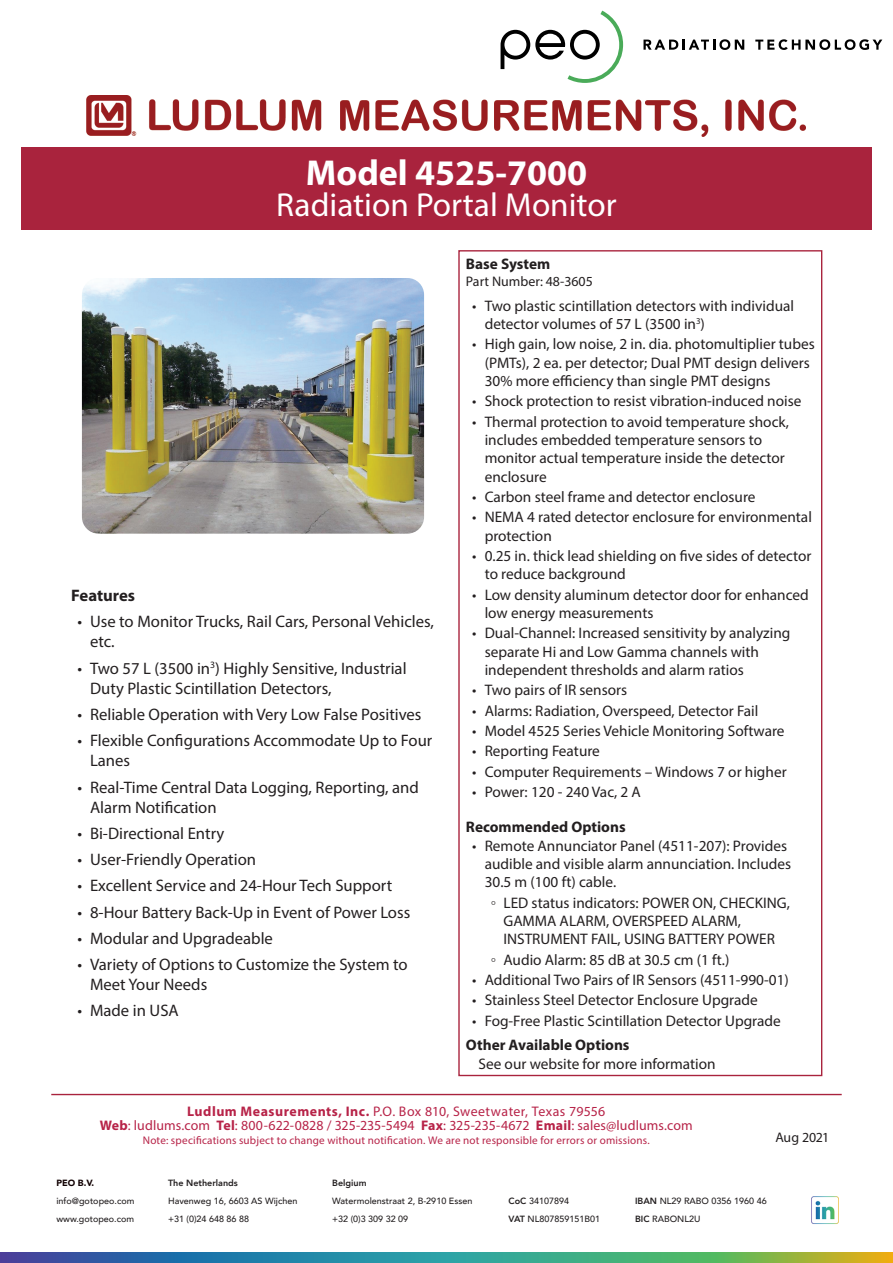
<style>
.page{position:relative;width:893px;height:1263px;background:#fff}
.page>*{position:absolute;margin:0;border:0;box-sizing:border-box;transform-origin:0 0}
.t1{font:700 36.15px "Myriad Pro";color:#fff}
.t2{font:33.3px "Myriad Pro";color:#fff}
.t3{font:16.65px/20px "Myriad Pro";color:#231f20}
.t4{font:700 16.65px "Myriad Pro";color:#231f20}
.t5{font:15.3px/18.3px "Myriad Pro";color:#231f20}
.t6{font:700 15.3px "Myriad Pro";color:#231f20}
.t7{font:13.95px/14px "Myriad Pro";letter-spacing:.01em;color:#b72348;text-align:center}
.t8{font:13.95px "Myriad Pro";color:#231f20}
.t9{font:11.1px "Myriad Pro";letter-spacing:.02em;color:#b72348}
.t10{font:500 9px "Avenir";color:#231f20}
.t11{font:800 9px "Avenir";color:#231f20}
.t12{font:900 9px "Avenir";color:#110002}
.s1{font-family:"Calibri"}
.s2{font-weight:700}
.s3{font-weight:800}
</style>
<div class="page">
<img style="left:0;top:1252px;width:893px;height:11px">
<img style="left:811px;top:1196px;width:28px;height:28px">
<hr style="left:51px;top:1094px;width:791px;height:1px;background:#a9233d">
<div style="left:21px;top:147px;width:851px;height:82px;background:#a9233d"></div>
<img style="left:87px;top:95px;width:718px;height:42px">
<img style="left:82px;top:278px;width:342px;height:256px">
<svg style="left:643px;top:39px;width:101px;height:11px"></svg>
<svg style="left:755px;top:39px;width:127px;height:11px"></svg>
<svg style="left:501px;top:11px;width:122px;height:72px"></svg>
<p class="t1" style="left:306px;top:149px;width:283px">Model 4525-7000</p>
<p class="t2" style="left:276px;top:184px;width:342px">Radiation Portal Monitor</p>
<p class="t4" style="left:71px;top:585px;width:65px">Features</p>
<p class="t3" style="left:90px;top:612px;width:345px;text-indent:-13px">• Use to Monitor Trucks, Rail Cars, Personal Vehicles, etc.</p>
<p class="t3" style="left:90px;top:658px;width:318px;text-indent:-13px">• Two 57 L (3500 in<sup>3</sup>) Highly Sensitive, Industrial<br>Duty Plastic Scintillation Detectors,</p>
<p class="t3" style="left:78px;top:704px;width:346px">• Reliable Operation with Very Low False Positives</p>
<p class="t3" style="left:90px;top:730px;width:344px;text-indent:-13px">• Flexible Configurations Accommodate Up to Four<br>Lanes</p>
<p class="t3" style="left:90px;top:777px;width:330px;text-indent:-13px">• Real-Time Central Data Logging, Reporting, and<br>Alarm Notification</p>
<p class="t3" style="left:78px;top:823px;width:148px">• Bi-Directional Entry</p>
<p class="t3" style="left:78px;top:849px;width:180px">• User-Friendly Operation</p>
<p class="t3" style="left:78px;top:875px;width:316px">• Excellent Service and 24-Hour Tech Support</p>
<p class="t3" style="left:78px;top:902px;width:334px">• 8-Hour Battery Back-Up in Event of Power Loss</p>
<p class="t3" style="left:78px;top:928px;width:197px">• Modular and Upgradeable</p>
<p class="t3" style="left:90px;top:954px;width:319px;text-indent:-13px">• Variety of Options to Customize the System to<br>Meet Your Needs</p>
<p class="t3" style="left:78px;top:1000px;width:103px">• Made in USA</p>
<p class="t6" style="left:466px;top:254px;width:86px">Base System</p>
<p class="t8" style="left:466px;top:273px;width:128px">Part Number: 48-3605</p>
<p class="t5" style="left:485px;top:296px;width:311px;text-indent:-13px">• Two plastic scintillation detectors with individual detector volumes of 57 L (3500 in<sup>3</sup>)</p>
<p class="t5" style="left:485px;top:335px;width:332px;text-indent:-13px">• High gain, low noise, 2 in. dia. photomultiplier tubes (PMTs), 2 ea. per detector; Dual PMT design delivers<br>30% more efficiency than single PMT designs</p>
<p class="t5" style="left:472px;top:392px;width:331px">• Shock protection to resist vibration-induced noise</p>
<p class="t5" style="left:485px;top:412px;width:306px;text-indent:-13px">• Thermal protection to avoid temperature shock, includes embedded temperature sensors to monitor actual temperature inside the detector enclosure</p>
<p class="t5" style="left:472px;top:487px;width:285px">• Carbon steel frame and detector enclosure</p>
<p class="t5" style="left:485px;top:508px;width:329px;text-indent:-13px">• NEMA 4 rated detector enclosure for environmental protection</p>
<p class="t5" style="left:485px;top:546px;width:328px;text-indent:-13px">• 0.25 in. thick lead shielding on five sides of detector to reduce background</p>
<p class="t5" style="left:485px;top:585px;width:326px;text-indent:-13px">• Low density aluminum detector door for enhanced low energy measurements</p>
<p class="t5" style="left:485px;top:624px;width:307px;text-indent:-13px">• Dual-Channel: Increased sensitivity by analyzing separate Hi and Low Gamma channels with independent thresholds and alarm ratios</p>
<p class="t5" style="left:472px;top:681px;width:157px">• Two pairs of IR sensors</p>
<p class="t5" style="left:472px;top:701px;width:288px">• Alarms: Radiation, Overspeed, Detector Fail</p>
<p class="t5" style="left:472px;top:722px;width:314px">• Model 4525 Series Vehicle Monitoring Software</p>
<p class="t5" style="left:472px;top:742px;width:129px">• Reporting Feature</p>
<p class="t5" style="left:472px;top:762px;width:316px">• Computer Requirements – Windows 7 or higher</p>
<p class="t5" style="left:472px;top:783px;width:170px">• Power: 120 - 240 Vac, 2 A</p>
<p class="t6" style="left:466px;top:817px;width:161px">Recommended Options</p>
<p class="t5" style="left:485px;top:836px;width:308px;text-indent:-13px">• Remote Annunciator Panel (4511-207): Provides audible and visible alarm annunciation. Includes<br>30.5 m (100 ft) cable.</p>
<p class="t5" style="left:503px;top:893px;width:288px;text-indent:-13px"><span class="s1">◦</span> LED status indicators: POWER ON, CHECKING,<br>GAMMA ALARM, OVERSPEED ALARM,<br>INSTRUMENT FAIL, USING BATTERY POWER</p>
<p class="t5" style="left:491px;top:950px;width:240px"><span class="s1">◦</span> Audio Alarm: 85 dB at 30.5 cm (1 ft.)</p>
<p class="t5" style="left:472px;top:970px;width:318px">• Additional Two Pairs of IR Sensors (4511-990-01)</p>
<p class="t5" style="left:472px;top:991px;width:287px">• Stainless Steel Detector Enclosure Upgrade</p>
<p class="t5" style="left:466px;top:1008px;width:316px;line-height:24.6px;text-indent:6px">• Fog-Free Plastic Scintillation Detector Upgrade<br><span class="s2">Other Available Options</span></p>
<p class="t5" style="left:478px;top:1054px;width:239px">See our website for more information</p>
<p class="t7" style="left:100px;top:1104px;width:595px"><span class="s2">Ludlum Measurements, Inc.</span> P.O. Box 810, Sweetwater, Texas 79556<br><span class="s2">Web</span>: ludlums.com <span class="s2">Tel</span>: 800-622-0828 / 325-235-5494 <span class="s2">Fax</span>: 325-235-4672 <span class="s2">Email</span>: sales@ludlums.com</p>
<p class="t9" style="left:143px;top:1133px;width:509px">Note: specifications subject to change without notification. We are not responsible for errors or omissions.</p>
<p class="t8" style="left:775px;top:1129px;width:56px">Aug 2021</p>
<p class="t12" style="left:56px;top:1175px;width:39px">PEO B.V.</p>
<p class="t10" style="left:56px;top:1193px;width:79px">info@gotopeo.com</p>
<p class="t10" style="left:56px;top:1211px;width:79px">www.gotopeo.com</p>
<p class="t11" style="left:168px;top:1176px;width:71px">The Netherlands</p>
<p class="t10" style="left:168px;top:1193px;width:131px">Havenweg 16, 6603 AS Wijchen</p>
<p class="t10" style="left:168px;top:1211px;width:83px">+31 (0)24 648 86 88</p>
<p class="t11" style="left:332px;top:1176px;width:36px">Belgium</p>
<p class="t10" style="left:332px;top:1193px;width:142px">Watermolenstraat 2, B-2910 Essen</p>
<p class="t10" style="left:332px;top:1211px;width:78px">+32 (0)3 309 32 09</p>
<p class="t10" style="left:509px;top:1193px;width:62px"><span class="s3">CoC</span> 34107894</p>
<p class="t10" style="left:509px;top:1211px;width:93px"><span class="s3">VAT</span> NL807859151B01</p>
<p class="t10" style="left:635px;top:1193px;width:133px"><span class="s3">IBAN</span> NL29 RABO 0356 1960 46</p>
<p class="t10" style="left:635px;top:1211px;width:67px"><span class="s3">BIC</span> RABONL2U</p>
</div>
